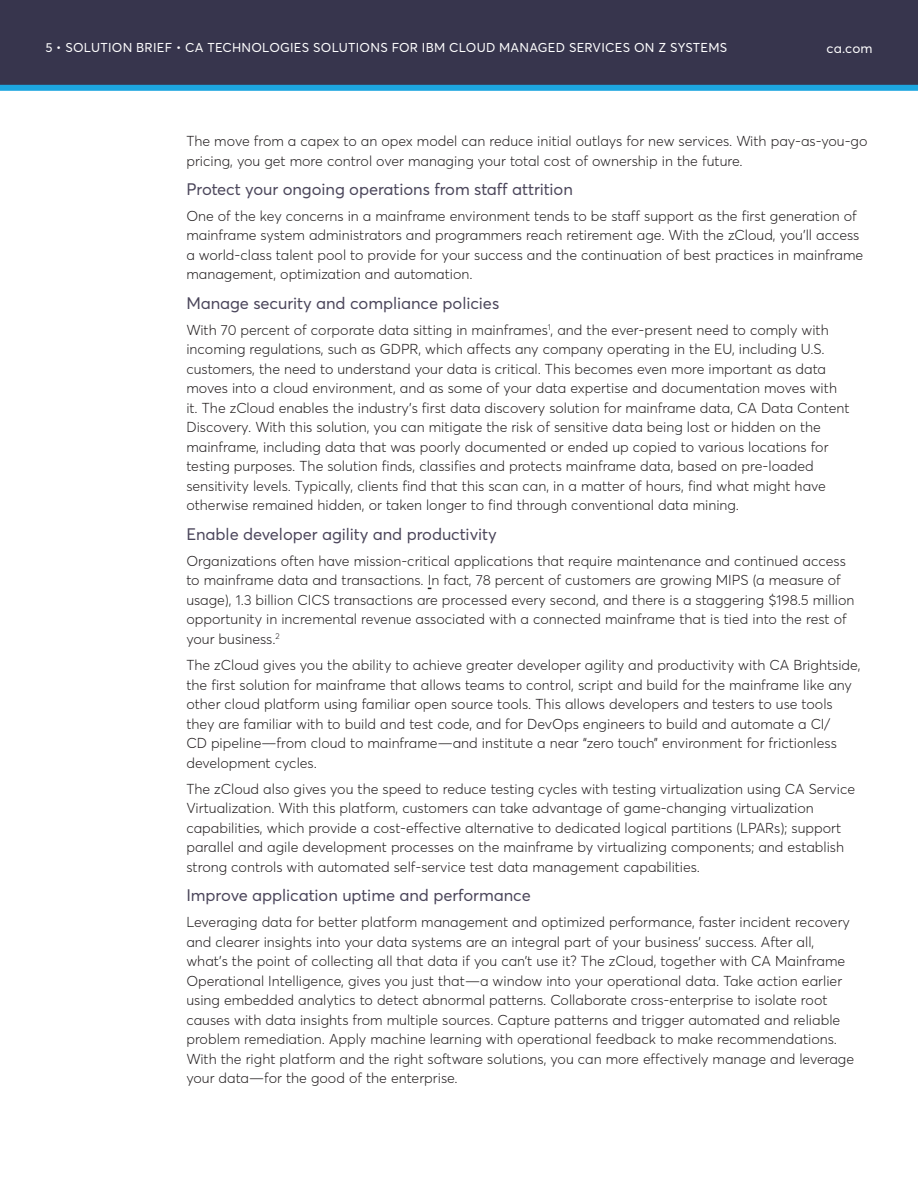
<style>
.page{position:relative;width:918px;height:1188px;background:#fff}
.page>*{position:absolute;margin:0;border:0;box-sizing:border-box;transform-origin:0 0}
.Subhead_2{font:16.5px "Averta";letter-spacing:-.005em;color:#4b465b}
.Body_Copy{font:300 14.25px/19.5px "Averta";color:#231f20}
.t1{font:13.5px "Averta";color:#fff}
.t2{font:12.75px "Averta";letter-spacing:.02em;color:#fff}
</style>
<div class="page">
<svg style="left:0;top:0;width:918px;height:91px;background:#353c56"></svg>
<p class="t2" style="left:45px;top:40px;width:684px">5 • SOLUTION BRIEF • CA TECHNOLOGIES SOLUTIONS FOR IBM CLOUD MANAGED SERVICES ON Z SYSTEMS</p>
<p class="t1" style="left:827px;top:40px;width:48px">ca.com</p>
<p class="Body_Copy" style="left:186px;top:131px;width:683px">The move from a capex to an opex model can reduce initial outlays for new services. With pay-as-you-go pricing, you get more control over managing your total cost of ownership in the future.</p>
<p class="Subhead_2" style="left:186px;top:179px;width:388px">Protect your ongoing operations from staff attrition</p>
<p class="Body_Copy" style="left:186px;top:206px;width:678px">One of the key concerns in a mainframe environment tends to be staff support as the first generation of mainframe system administrators and programmers reach retirement age. With the zCloud, you’ll access a world-class talent pool to provide for your success and the continuation of best practices in mainframe management, optimization and automation.</p>
<p class="Subhead_2" style="left:186px;top:293px;width:314px">Manage security and compliance policies</p>
<p class="Body_Copy" style="left:186px;top:320px;width:665px">With 70 percent of corporate data sitting in mainframes<sup>1</sup>, and the ever-present need to comply with incoming regulations, such as GDPR, which affects any company operating in the EU, including U.S. customers, the need to understand your data is critical. This becomes even more important as data moves into a cloud environment, and as some of your data expertise and documentation moves with it. The zCloud enables the industry’s first data discovery solution for mainframe data, CA Data Content Discovery. With this solution, you can mitigate the risk of sensitive data being lost or hidden on the mainframe, including data that was poorly documented or ended up copied to various locations for testing purposes. The solution finds, classifies and protects mainframe data, based on pre-loaded sensitivity levels. Typically, clients find that this scan can, in a matter of hours, find what might have otherwise remained hidden, or taken longer to find through conventional data mining.</p>
<p class="Subhead_2" style="left:186px;top:524px;width:312px">Enable developer agility and productivity</p>
<p class="Body_Copy" style="left:186px;top:551px;width:670px">Organizations often have mission-critical applications that require maintenance and continued access to mainframe data and transactions. In fact, 78 percent of customers are growing MIPS (a measure of usage), 1.3 billion CICS transactions are processed every second, and there is a staggering $198.5 million opportunity in incremental revenue associated with a connected mainframe that is tied into the rest of your business.<sup>2</sup></p>
<p class="Body_Copy" style="left:186px;top:655px;width:676px">The zCloud gives you the ability to achieve greater developer agility and productivity with CA Brightside, the first solution for mainframe that allows teams to control, script and build for the mainframe like any other cloud platform using familiar open source tools. This allows developers and testers to use tools they are familiar with to build and test code, and for DevOps engineers to build and automate a CI/<br>CD pipeline—from cloud to mainframe—and institute a near “zero touch” environment for frictionless development cycles.</p>
<p class="Body_Copy" style="left:186px;top:779px;width:670px">The zCloud also gives you the speed to reduce testing cycles with testing virtualization using CA Service Virtualization. With this platform, customers can take advantage of game-changing virtualization capabilities, which provide a cost-effective alternative to dedicated logical partitions (LPARs); support parallel and agile development processes on the mainframe by virtualizing components; and establish strong controls with automated self-service test data management capabilities.</p>
<p class="Subhead_2" style="left:186px;top:885px;width:346px">Improve application uptime and performance</p>
<p class="Body_Copy" style="left:186px;top:913px;width:669px">Leveraging data for better platform management and optimized performance, faster incident recovery and clearer insights into your data systems are an integral part of your business’ success. After all, what’s the point of collecting all that data if you can’t use it? The zCloud, together with CA Mainframe Operational Intelligence, gives you just that—a window into your operational data. Take action earlier using embedded analytics to detect abnormal patterns. Collaborate cross-enterprise to isolate root causes with data insights from multiple sources. Capture patterns and trigger automated and reliable problem remediation. Apply machine learning with operational feedback to make recommendations.<br>With the right platform and the right software solutions, you can more effectively manage and leverage your data—for the good of the enterprise.</p>
</div>
